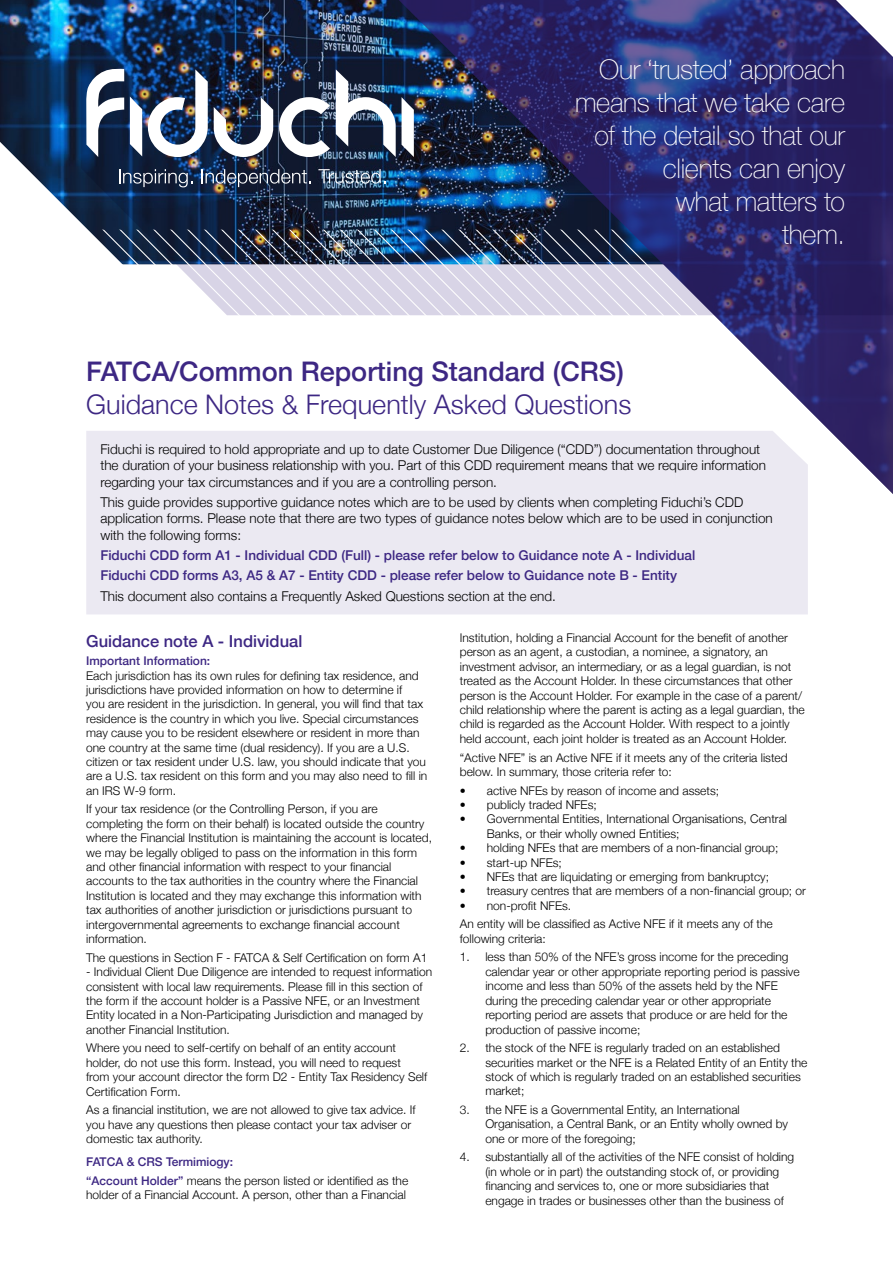
<style>
.page{position:relative;width:893px;height:1263px;background:#fff}
.page>*{position:absolute;margin:0;border:0;box-sizing:border-box;transform-origin:0 0}
.t1{font:100 27px/33px "Helvetica Neue";letter-spacing:-.01em;color:#fff;text-align:right}
.t2{font:300 27px "Helvetica Neue";color:#3d2783}
.t3{font:500 27px "Helvetica Neue";color:#3d2783}
.t4{font:500 16.5px "Helvetica Neue";color:#3d2783}
.t5{font:300 13.5px/16.2px "Helvetica Neue";color:#000}
.t6{font:500 13.5px "Helvetica Neue";color:#3d2783}
.t7{font:300 12px/14.4px "Helvetica Neue";color:#000}
.t8{font:500 12px "Helvetica Neue";color:#3d2783}
.s1{font-weight:500;color:#3d2783}
</style>
<div class="page">
<img style="left:0;top:0;width:81px;height:68px">
<svg style="left:741px;top:315px;width:152px;height:179px"></svg>
<svg style="left:81px;top:0;width:812px;height:315px;background:#262b69"></svg>
<svg style="left:528px;top:230px;width:213px;height:112px"></svg>
<img style="left:0;top:68px;width:528px;height:248px">
<svg style="left:836px;top:0;width:57px;height:57px"></svg>
<div style="left:86px;top:431px;width:722px;height:183px;background:#ebe9f2"></div>
<p class="t1" style="left:575px;top:52px;width:272px">Our ‘trusted’ approach means that we take care of the detail so that our clients can enjoy<br>what matters to<br>them.</p>
<p class="t3" style="left:86px;top:350px;width:539px">FATCA/Common Reporting Standard (CRS)</p>
<p class="t2" style="left:86px;top:382px;width:547px">Guidance Notes &amp; Frequently Asked Questions</p>
<p class="t5" style="left:100px;top:440px;width:667px">Fiduchi is required to hold appropriate and up to date Customer Due Diligence (“CDD”) documentation throughout the duration of your business relationship with you. Part of this CDD requirement means that we require information regarding your tax circumstances and if you are a controlling person.</p>
<p class="t5" style="left:100px;top:493px;width:674px">This guide provides supportive guidance notes which are to be used by clients when completing Fiduchi’s CDD application forms. Please note that there are two types of guidance notes below which are to be used in conjunction with the following forms:</p>
<p class="t6" style="left:100px;top:544px;width:596px">Fiduchi CDD form A1 - Individual CDD (Full) - please refer below to Guidance note A - Individual</p>
<p class="t6" style="left:100px;top:565px;width:578px">Fiduchi CDD forms A3, A5 &amp; A7 - Entity CDD - please refer below to Guidance note B - Entity</p>
<p class="t5" style="left:100px;top:587px;width:457px">This document also contains a Frequently Asked Questions section at the end.</p>
<p class="t4" style="left:86px;top:627px;width:218px">Guidance note A - Individual</p>
<p class="t8" style="left:86px;top:651px;width:126px">Important Information:</p>
<p class="t7" style="left:86px;top:667px;width:343px">Each jurisdiction has its own rules for defining tax residence, and jurisdictions have provided information on how to determine if<br>you are resident in the jurisdiction. In general, you will find that tax residence is the country in which you live. Special circumstances may cause you to be resident elsewhere or resident in more than one country at the same time (dual residency). If you are a U.S. citizen or tax resident under U.S. law, you should indicate that you are a U.S. tax resident on this form and you may also need to fill in an IRS W-9 form.</p>
<p class="t7" style="left:86px;top:801px;width:347px">If your tax residence (or the Controlling Person, if you are completing the form on their behalf) is located outside the country where the Financial Institution is maintaining the account is located, we may be legally obliged to pass on the information in this form and other financial information with respect to your financial accounts to the tax authorities in the country where the Financial Institution is located and they may exchange this information with tax authorities of another jurisdiction or jurisdictions pursuant to intergovernmental agreements to exchange financial account information.</p>
<p class="t7" style="left:86px;top:949px;width:343px">The questions in Section F - FATCA &amp; Self Certification on form A1</p>
<p class="t7" style="left:86px;top:964px;width:348px">- Individual Client Due Diligence are intended to request information consistent with local law requirements. Please fill in this section of the form if the account holder is a Passive NFE, or an Investment Entity located in a Non-Participating Jurisdiction and managed by another Financial Institution.</p>
<p class="t7" style="left:86px;top:1040px;width:342px">Where you need to self-certify on behalf of an entity account holder, do not use this form. Instead, you will need to request from your account director the form D2 - Entity Tax Residency Self Certification Form.</p>
<p class="t7" style="left:86px;top:1102px;width:331px">As a financial institution, we are not allowed to give tax advice. If you have any questions then please contact your tax adviser or domestic tax authority.</p>
<p class="t8" style="left:86px;top:1152px;width:148px">FATCA &amp; CRS Termimiogy:</p>
<p class="t7" style="left:86px;top:1172px;width:324px"><span class="s1">“Account Holder”</span> means the person listed or identified as the holder of a Financial Account. A person, other than a Financial</p>
<p class="t7" style="left:460px;top:630px;width:347px">Institution, holding a Financial Account for the benefit of another person as an agent, a custodian, a nominee, a signatory, an investment advisor, an intermediary, or as a legal guardian, is not treated as the Account Holder. In these circumstances that other person is the Account Holder. For example in the case of a parent/ child relationship where the parent is acting as a legal guardian, the child is regarded as the Account Holder. With respect to a jointly held account, each joint holder is treated as an Account Holder.</p>
<p class="t7" style="left:460px;top:749px;width:329px">“Active NFE” is an Active NFE if it meets any of the criteria listed below. In summary, those criteria refer to:</p>
<p class="t7" style="left:460px;top:782px;width:261px">• active NFEs by reason of income and assets;</p>
<p class="t7" style="left:460px;top:797px;width:139px">• publicly traded NFEs;</p>
<p class="t7" style="left:487px;top:811px;width:302px;text-indent:-27px">• Governmental Entities, International Organisations, Central<br>Banks, or their wholly owned Entities;</p>
<p class="t7" style="left:460px;top:840px;width:320px">• holding NFEs that are members of a non-financial group;</p>
<p class="t7" style="left:460px;top:854px;width:104px">• start-up NFEs;</p>
<p class="t7" style="left:460px;top:869px;width:311px">• NFEs that are liquidating or emerging from bankruptcy;</p>
<p class="t7" style="left:460px;top:883px;width:348px">• treasury centres that are members of a non-financial group; or</p>
<p class="t7" style="left:460px;top:897px;width:113px">• non-profit NFEs.</p>
<p class="t7" style="left:460px;top:916px;width:314px">An entity will be classified as Active NFE if it meets any of the following criteria:</p>
<p class="t7" style="left:485px;top:949px;width:316px;text-indent:-26px">1. less than 50% of the NFE’s gross income for the preceding calendar year or other appropriate reporting period is passive income and less than 50% of the assets held by the NFE during the preceding calendar year or other appropriate reporting period are assets that produce or are held for the production of passive income;</p>
<p class="t7" style="left:485px;top:1040px;width:324px;text-indent:-26px">2. the stock of the NFE is regularly traded on an established securities market or the NFE is a Related Entity of an Entity the stock of which is regularly traded on an established securities market;</p>
<p class="t7" style="left:485px;top:1102px;width:304px;text-indent:-26px">3. the NFE is a Governmental Entity, an International<br>Organisation, a Central Bank, or an Entity wholly owned by one or more of the foregoing;</p>
<p class="t7" style="left:485px;top:1149px;width:310px;text-indent:-26px">4. substantially all of the activities of the NFE consist of holding (in whole or in part) the outstanding stock of, or providing financing and services to, one or more subsidiaries that engage in trades or businesses other than the business of</p>
</div>
